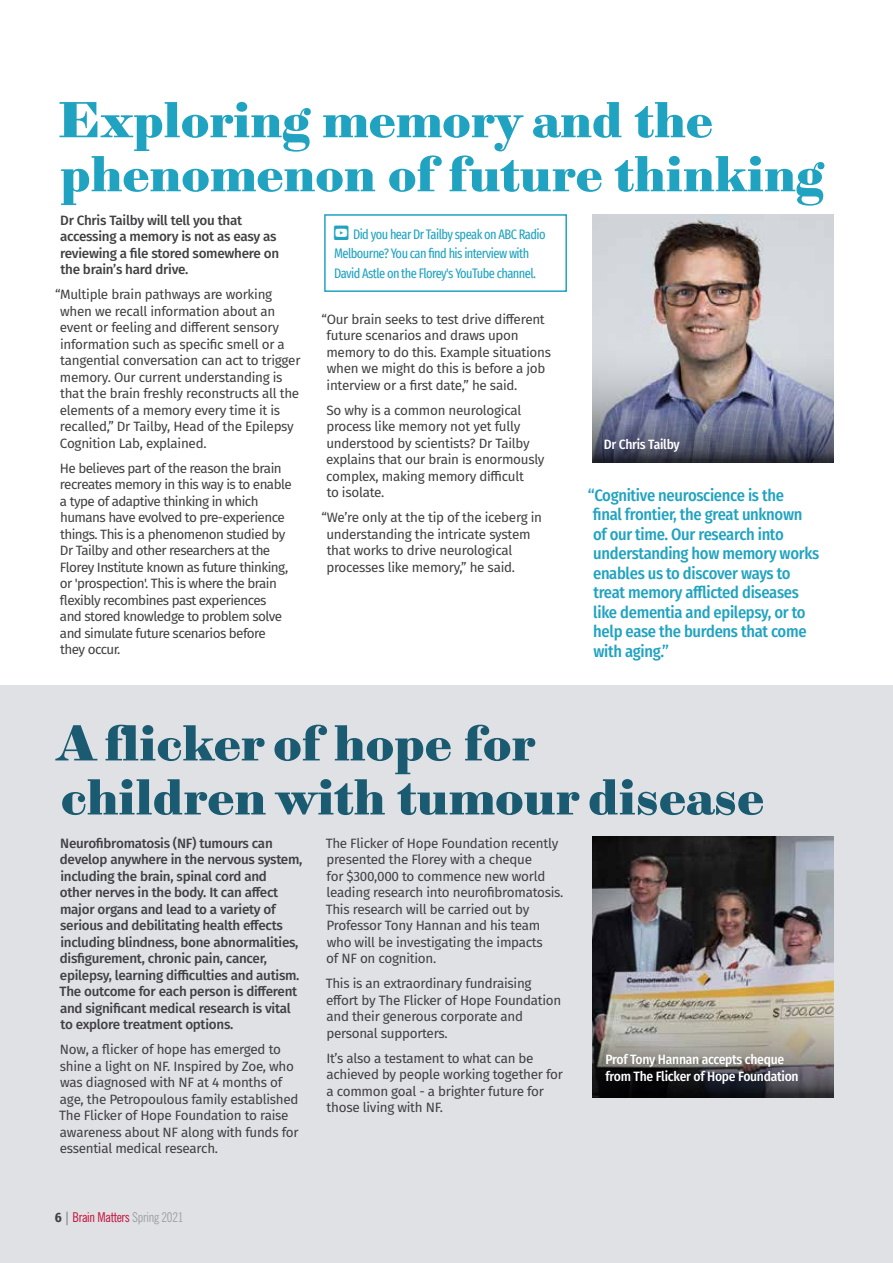
<style>
.page{position:relative;width:893px;height:1263px;background:#fff}
.page>*{position:absolute;margin:0;border:0;box-sizing:border-box;transform-origin:0 0}
.t1{font:51px/54px "Sybarite Small";color:#20a3c1}
.t2{font:51px/54px "Sybarite Small";color:#1b5b71}
.t3{font:500 16.5px/19.5px "Fira Sans Condensed";letter-spacing:-.02em;color:#20a3c1}
.t4{font:13.5px/16.5px "Fira Sans";letter-spacing:-.02em;color:#414042}
.t5{font:500 13.5px/16.5px "Fira Sans";letter-spacing:-.02em;color:#414042}
.t6{font:13.5px/16.5px "Fira Sans";letter-spacing:-.04em;color:#414042}
.t7{font:extra-condensed 13.5px/19.5px "Fira Sans";letter-spacing:-.04em;color:#20a3c1}
.t8{font:500 13.5px/16.5px "Fira Sans Condensed";letter-spacing:-.02em;color:#fff}
.t9{font:condensed 13.5px "News Gothic BT";letter-spacing:-.02em;color:#c41039}
.s1{font-family:"Fira Sans Condensed";font-weight:700;font-stretch:normal;color:#414042}
.s2{font-stretch:extra-condensed;color:#414042}
.s3{color:#9fa1a4}
</style>
<div class="page">
<div style="left:0;top:686px;width:893px;height:577px;background:#dfe1e5"></div>
<img style="left:592px;top:836px;width:241px;height:157px">
<svg style="left:592px;top:993px;width:241px;height:104px;background:#817d75"></svg>
<div style="left:324px;top:214px;width:243px;height:78px;border:2px solid #20a3c1"></div>
<img style="left:592px;top:214px;width:241px;height:129px">
<img style="left:592px;top:343px;width:241px;height:120px">
<h1 class="t1" style="left:58px;top:93px;width:767px">Exploring memory and the phenomenon of future thinking</h1>
<p class="t5" style="left:60px;top:211px;width:221px">Dr Chris Tailby will tell you that accessing a memory is not as easy as reviewing a file stored somewhere on the brain’s hard drive.</p>
<p class="t4" style="left:60px;top:286px;width:242px;text-indent:-5px">“Multiple brain pathways are working when we recall information about an event or feeling and different sensory information such as specific smell or a tangential conversation can act to trigger memory. Our current understanding is that the brain freshly reconstructs all the elements of a memory every time it is recalled,” Dr Tailby, Head of the Epilepsy Cognition Lab, explained.</p>
<p class="t6" style="left:60px;top:459px;width:234px">He believes part of the reason the brain recreates memory in this way is to enable a type of adaptive thinking in which humans have evolved to pre-experience things. This is a phenomenon studied by Dr Tailby and other researchers at the Florey Institute known as future thinking, or 'prospection'. This is where the brain flexibly recombines past experiences<br>and stored knowledge to problem solve and simulate future scenarios before they occur.</p>
<p class="t7" style="left:334px;top:224px;width:213px">□◆▼◆▲❑◆ Did you hear Dr Tailby speak on ABC Radio<br>Melbourne? You can find his interview with<br>David Astle on the Florey's YouTube channel.</p>
<p class="t4" style="left:326px;top:310px;width:226px;text-indent:-5px">“Our brain seeks to test drive different future scenarios and draws upon memory to do this. Example situations when we might do this is before a job interview or a first date,” he said.</p>
<p class="t4" style="left:326px;top:401px;width:220px">So why is a common neurological process like memory not yet fully understood by scientists? Dr Tailby explains that our brain is enormously complex, making memory difficult<br>to isolate.</p>
<p class="t4" style="left:326px;top:509px;width:217px;text-indent:-5px">“We’re only at the tip of the iceberg in understanding the intricate system that works to drive neurological processes like memory,” he said.</p>
<p class="t8" style="left:604px;top:435px;width:78px">Dr Chris Tailby</p>
<p class="t3" style="left:593px;top:484px;width:228px;text-indent:-5px">“Cognitive neuroscience is the<br>final frontier, the great unknown of our time. Our research into understanding how memory works enables us to discover ways to treat memory afflicted diseases like dementia and epilepsy, or to help ease the burdens that come with aging.”</p>
<h1 class="t2" style="left:55px;top:716px;width:710px">A flicker of hope for<br>children with tumour disease</h1>
<p class="t5" style="left:59px;top:834px;width:244px">Neurofibromatosis (NF) tumours can develop anywhere in the nervous system, including the brain, spinal cord and<br>other nerves in the body. It can affect major organs and lead to a variety of serious and debilitating health effects including blindness, bone abnormalities, disfigurement, chronic pain, cancer, epilepsy, learning difficulties and autism.<br>The outcome for each person is different and significant medical research is vital to explore treatment options.</p>
<p class="t4" style="left:59px;top:1041px;width:241px">Now, a flicker of hope has emerged to shine a light on NF. Inspired by Zoe, who was diagnosed with NF at 4 months of age, the Petropoulous family established The Flicker of Hope Foundation to raise awareness about NF along with funds for essential medical research.</p>
<p class="t4" style="left:326px;top:834px;width:239px">The Flicker of Hope Foundation recently presented the Florey with a cheque<br>for $300,000 to commence new world leading research into neurofibromatosis.<br>This research will be carried out by Professor Tony Hannan and his team who will be investigating the impacts<br>of NF on cognition.</p>
<p class="t4" style="left:326px;top:975px;width:237px">This is an extraordinary fundraising effort by The Flicker of Hope Foundation and their generous corporate and personal supporters.</p>
<p class="t4" style="left:326px;top:1049px;width:238px">It’s also a testament to what can be achieved by people working together for a common goal - a brighter future for those living with NF.</p>
<p class="t8" style="left:605px;top:1050px;width:195px">Prof Tony Hannan accepts cheque from The Flicker of Hope Foundation</p>
<p class="t9" style="left:55px;top:1208px;width:130px"><span class="s1">6</span> <span class="s2">|</span> Brain Matters <span class="s3">Spring 2021</span></p>
</div>
